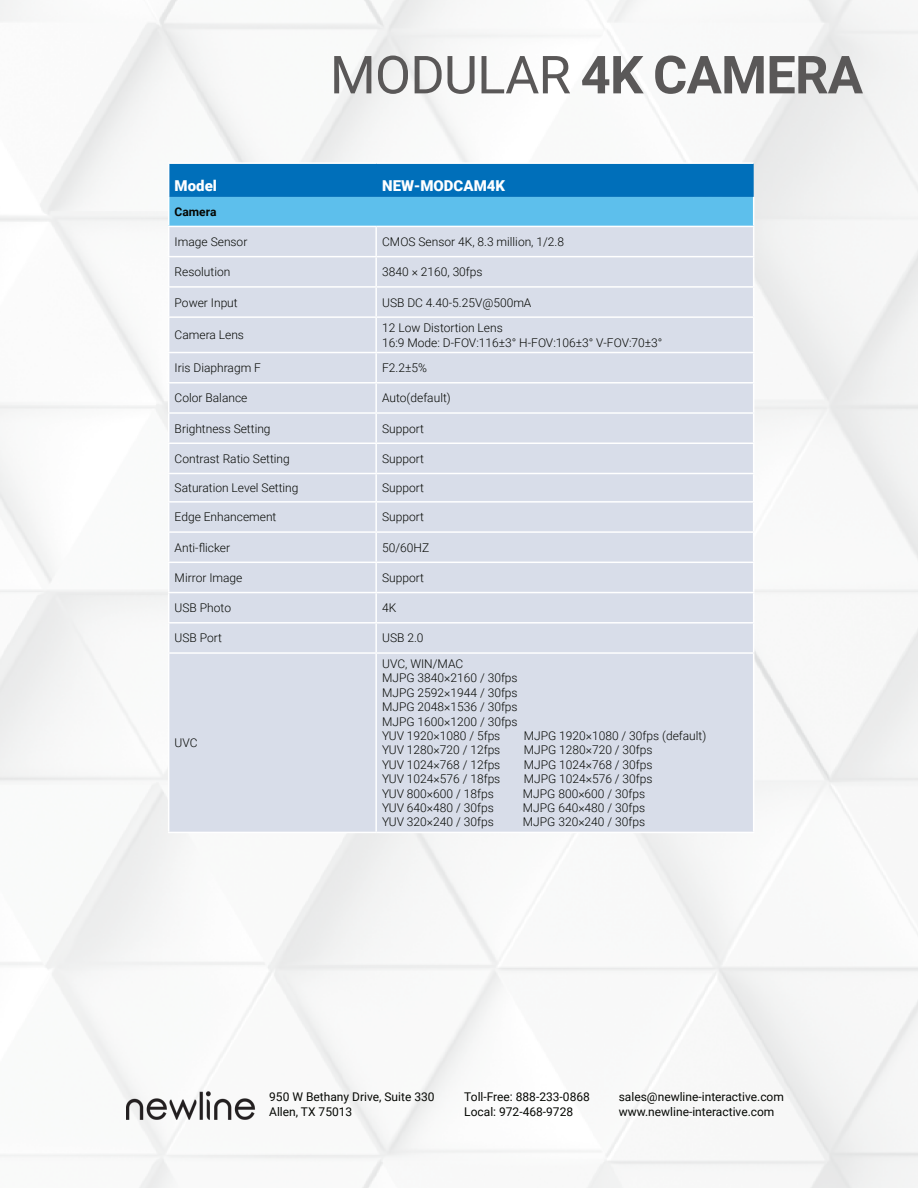
<style>
.page{position:relative;width:918px;height:1188px;background:#fff}
.page>*{position:absolute;margin:0;border:0;box-sizing:border-box;transform-origin:0 0}
.t1{font:700 52.5px "Roboto";letter-spacing:-.015em;color:#5a5858}
.t2{font:900 15px "Roboto";color:#fff}
.t3{font:300 12px/14.4px "Roboto";color:#050703}
.t4{font:12px "Roboto";color:#050703}
.t5{font:700 12px "Roboto";color:#050703}
.s1{font-weight:400}
</style>
<div class="page">
<img style="left:0;top:0;width:918px;height:1188px">
<div style="left:169px;top:563px;width:584px;height:269px;background:#d8dde9"></div>
<div style="left:169px;top:318px;width:584px;height:244px;background:#d8dde9"></div>
<hr style="left:168px;top:162px;width:208px;height:2px;background:#fff">
<hr style="left:376px;top:162px;width:378px;height:2px;background:#fff">
<hr style="left:168px;top:592px;width:208px;height:1px;background:#fff">
<hr style="left:376px;top:592px;width:378px;height:1px;background:#fff">
<hr style="left:168px;top:622px;width:208px;height:2px;background:#fff">
<hr style="left:376px;top:622px;width:378px;height:2px;background:#fff">
<hr style="left:168px;top:652px;width:208px;height:2px;background:#fff">
<hr style="left:168px;top:654px;width:1px;height:178px;background:#fff">
<hr style="left:376px;top:652px;width:378px;height:2px;background:#fff">
<hr style="left:375px;top:654px;width:2px;height:178px;background:#fff">
<hr style="left:753px;top:654px;width:1px;height:178px;background:#fff">
<hr style="left:168px;top:832px;width:208px;height:1px;background:#fff">
<hr style="left:376px;top:832px;width:378px;height:1px;background:#fff">
<hr style="left:168px;top:562px;width:208px;height:1px;background:#fff">
<hr style="left:376px;top:562px;width:378px;height:1px;background:#fff">
<hr style="left:375px;top:563px;width:2px;height:29px;background:#fff">
<hr style="left:375px;top:593px;width:2px;height:29px;background:#fff">
<hr style="left:375px;top:624px;width:2px;height:28px;background:#fff">
<hr style="left:168px;top:473px;width:208px;height:1px;background:#fff">
<hr style="left:376px;top:473px;width:378px;height:1px;background:#fff">
<hr style="left:375px;top:474px;width:2px;height:27px;background:#fff">
<hr style="left:168px;top:501px;width:208px;height:2px;background:#fff">
<hr style="left:376px;top:501px;width:378px;height:2px;background:#fff">
<hr style="left:375px;top:503px;width:2px;height:28px;background:#fff">
<hr style="left:168px;top:531px;width:208px;height:2px;background:#fff">
<hr style="left:376px;top:531px;width:378px;height:2px;background:#fff">
<hr style="left:375px;top:533px;width:2px;height:29px;background:#fff">
<svg style="left:168px;top:163px;width:586px;height:153px;background:#94c1e0"></svg>
<hr style="left:168px;top:316px;width:208px;height:2px;background:#fff">
<hr style="left:168px;top:318px;width:1px;height:34px;background:#fff">
<hr style="left:376px;top:316px;width:378px;height:2px;background:#fff">
<hr style="left:375px;top:318px;width:2px;height:34px;background:#fff">
<hr style="left:753px;top:318px;width:1px;height:34px;background:#fff">
<hr style="left:168px;top:352px;width:208px;height:1px;background:#fff">
<hr style="left:376px;top:352px;width:378px;height:1px;background:#fff">
<hr style="left:375px;top:353px;width:2px;height:29px;background:#fff">
<hr style="left:168px;top:382px;width:208px;height:2px;background:#fff">
<hr style="left:376px;top:382px;width:378px;height:2px;background:#fff">
<hr style="left:375px;top:384px;width:2px;height:28px;background:#fff">
<hr style="left:168px;top:412px;width:208px;height:2px;background:#fff">
<hr style="left:376px;top:412px;width:378px;height:2px;background:#fff">
<hr style="left:375px;top:414px;width:2px;height:29px;background:#fff">
<hr style="left:168px;top:443px;width:208px;height:1px;background:#fff">
<svg style="left:168px;top:353px;width:1px;height:299px"></svg>
<hr style="left:376px;top:443px;width:378px;height:1px;background:#fff">
<hr style="left:375px;top:444px;width:2px;height:29px;background:#fff">
<svg style="left:753px;top:353px;width:1px;height:299px"></svg>
<img style="left:127px;top:1092px;width:129px;height:27px">
<p class="t1" style="left:330px;top:38px;width:535px"><span class="s1">MODULAR</span> 4K CAMERA</p>
<p class="t2" style="left:175px;top:175px;width:44px">Model</p>
<p class="t2" style="left:382px;top:175px;width:124px">NEW-MODCAM4K</p>
<p class="t5" style="left:175px;top:203px;width:43px">Camera</p>
<p class="t3" style="left:175px;top:234px;width:74px">Image Sensor</p>
<p class="t3" style="left:382px;top:234px;width:183px">CMOS Sensor 4K, 8.3 million, 1/2.8</p>
<p class="t3" style="left:175px;top:264px;width:57px">Resolution</p>
<p class="t3" style="left:382px;top:264px;width:102px">3840 × 2160, 30fps</p>
<p class="t3" style="left:175px;top:295px;width:65px">Power Input</p>
<p class="t3" style="left:382px;top:295px;width:151px">USB DC 4.40-5.25V@500mA</p>
<p class="t3" style="left:175px;top:327px;width:71px">Camera Lens</p>
<p class="t3" style="left:382px;top:320px;width:282px">12 Low Distortion Lens<br>16:9 Mode: D-FOV:116±3° H-FOV:106±3° V-FOV:70±3°</p>
<p class="t3" style="left:175px;top:360px;width:88px">Iris Diaphragm F</p>
<p class="t3" style="left:382px;top:360px;width:46px">F2.2±5%</p>
<p class="t3" style="left:175px;top:390px;width:74px">Color Balance</p>
<p class="t3" style="left:382px;top:390px;width:70px">Auto(default)</p>
<p class="t3" style="left:175px;top:421px;width:97px">Brightness Setting</p>
<p class="t3" style="left:382px;top:421px;width:43px">Support</p>
<p class="t3" style="left:175px;top:451px;width:117px">Contrast Ratio Setting</p>
<p class="t3" style="left:382px;top:451px;width:43px">Support</p>
<p class="t3" style="left:175px;top:480px;width:125px">Saturation Level Setting</p>
<p class="t3" style="left:382px;top:480px;width:43px">Support</p>
<p class="t3" style="left:175px;top:510px;width:103px">Edge Enhancement</p>
<p class="t3" style="left:382px;top:510px;width:43px">Support</p>
<p class="t3" style="left:175px;top:540px;width:57px">Anti-flicker</p>
<p class="t3" style="left:382px;top:540px;width:49px">50/60HZ</p>
<p class="t3" style="left:175px;top:570px;width:69px">Mirror Image</p>
<p class="t3" style="left:382px;top:570px;width:43px">Support</p>
<p class="t3" style="left:175px;top:600px;width:58px">USB Photo</p>
<p class="t3" style="left:382px;top:600px;width:16px">4K</p>
<p class="t3" style="left:175px;top:631px;width:49px">USB Port</p>
<p class="t3" style="left:382px;top:631px;width:43px">USB 2.0</p>
<p class="t3" style="left:175px;top:735px;width:24px">UVC</p>
<p class="t3" style="left:382px;top:656px;width:83px">UVC, WIN/MAC</p>
<p class="t3" style="left:382px;top:671px;width:137px">MJPG 3840×2160 / 30fps</p>
<p class="t3" style="left:382px;top:685px;width:137px">MJPG 2592×1944 / 30fps</p>
<p class="t3" style="left:382px;top:699px;width:137px">MJPG 2048×1536 / 30fps</p>
<p class="t3" style="left:382px;top:714px;width:137px">MJPG 1600×1200 / 30fps</p>
<p class="t3" style="left:382px;top:728px;width:120px">YUV 1920×1080 / 5fps</p>
<p class="t3" style="left:524px;top:728px;width:184px">MJPG 1920×1080 / 30fps (default)</p>
<p class="t3" style="left:382px;top:743px;width:120px">YUV 1280×720 / 12fps</p>
<p class="t3" style="left:524px;top:743px;width:130px">MJPG 1280×720 / 30fps</p>
<p class="t3" style="left:382px;top:757px;width:120px">YUV 1024×768 / 12fps</p>
<p class="t3" style="left:524px;top:757px;width:130px">MJPG 1024×768 / 30fps</p>
<p class="t3" style="left:382px;top:771px;width:120px">YUV 1024×576 / 18fps</p>
<p class="t3" style="left:524px;top:771px;width:130px">MJPG 1024×576 / 30fps</p>
<p class="t3" style="left:382px;top:786px;width:113px">YUV 800×600 / 18fps</p>
<p class="t3" style="left:523px;top:786px;width:124px">MJPG 800×600 / 30fps</p>
<p class="t3" style="left:382px;top:800px;width:113px">YUV 640×480 / 30fps</p>
<p class="t3" style="left:523px;top:800px;width:124px">MJPG 640×480 / 30fps</p>
<p class="t3" style="left:382px;top:815px;width:113px">YUV 320×240 / 30fps</p>
<p class="t3" style="left:523px;top:815px;width:124px">MJPG 320×240 / 30fps</p>
<p class="t4" style="left:269px;top:1088px;width:167px">950 W Bethany Drive, Suite 330</p>
<p class="t4" style="left:269px;top:1103px;width:85px">Allen, TX 75013</p>
<p class="t4" style="left:464px;top:1088px;width:127px">Toll-Free: 888-233-0868</p>
<p class="t4" style="left:464px;top:1103px;width:110px">Local: 972-468-9728</p>
<p class="t4" style="left:619px;top:1088px;width:167px">sales@newline-interactive.com</p>
<p class="t4" style="left:619px;top:1103px;width:157px">www.newline-interactive.com</p>
</div>
